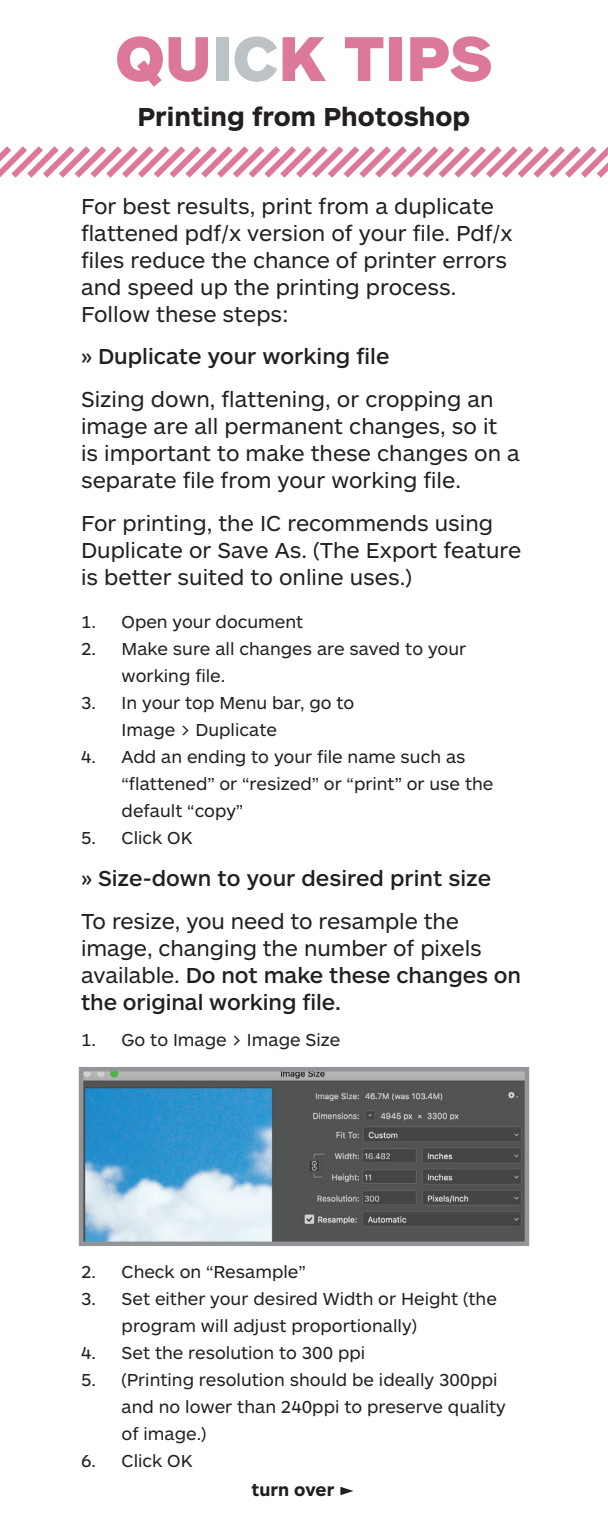
<style>
.page{position:relative;width:608px;height:1539px;background:#fff}
.page>*{position:absolute;margin:0;border:0;box-sizing:border-box;transform-origin:0 0}
.t1{font:900 65.7px "ARS Maquette Pro";color:#dd7998}
.t2{font:700 27px "ARS Maquette Pro";color:#231f20}
.t3{font:22.5px/27px "ARS Maquette Pro";color:#231f20}
.t4{font:500 22.5px "ARS Maquette Pro";color:#231f20}
.t5{font:18px/27px "ARS Maquette Pro";color:#231f20}
.t6{font:700 18px "ARS Maquette Pro";color:#231f20}
.s1{color:#bcc2c6}
.s2{font-weight:500}
.s3{font-weight:300;font-style:italic}
</style>
<div class="page">
<svg style="left:0;top:146px;width:608px;height:32px"></svg>
<img style="left:84px;top:1072px;width:440px;height:169px">
<div style="left:79px;top:1067px;width:450px;height:179px;border:4px solid #939598"></div>
<h1 class="t1" style="left:115px;top:15px;width:379px">QU<span class="s1">IC</span>K TIPS</h1>
<p class="t2" style="left:138px;top:99px;width:334px">Printing from Photoshop</p>
<p class="t3" style="left:81px;top:191px;width:433px">For best results, print from a duplicate flattened pdf/x version of your file. Pdf/x files reduce the chance of printer errors and speed up the printing process.<br>Follow these steps:</p>
<p class="t4" style="left:81px;top:342px;width:310px">» Duplicate your working file</p>
<p class="t3" style="left:81px;top:385px;width:440px">Sizing down, flattening, or cropping an image are all permanent changes, so it is important to make these changes on a separate file from your working file.</p>
<p class="t3" style="left:81px;top:509px;width:442px">For printing, the IC recommends using<br>Duplicate or Save As. (The Export feature is better suited to online uses.)</p>
<p class="t5" style="left:81px;top:607px;width:224px">1. Open your document</p>
<p class="t5" style="left:122px;top:634px;width:346px;text-indent:-40px">2. Make sure all changes are saved to your working file.</p>
<p class="t5" style="left:122px;top:688px;width:234px;text-indent:-40px">3. In your top Menu bar, go to<br>Image &gt; Duplicate</p>
<p class="t5" style="left:122px;top:742px;width:373px;text-indent:-40px">4. Add an ending to your file name such as “flattened” or “resized” or “print” or use the default “copy”</p>
<p class="t5" style="left:81px;top:823px;width:113px">5. Click OK</p>
<p class="t4" style="left:81px;top:864px;width:411px">» Size-down to your desired print size</p>
<p class="t3" style="left:81px;top:907px;width:441px">To resize, you need to resample the image, changing the number of pixels available. <span class="s2">Do not make these changes on the original working file.</span></p>
<p class="t5" style="left:81px;top:1026px;width:261px">1. Go to Image &gt; Image Size</p>
<p class="t5" style="left:81px;top:1257px;width:226px">2. Check on “Resample”</p>
<p class="t5" style="left:122px;top:1284px;width:376px;text-indent:-40px">3. Set either your desired Width or Height (the program will adjust proportionally)</p>
<p class="t5" style="left:81px;top:1338px;width:285px">4. Set the resolution to 300 ppi</p>
<p class="t5" style="left:122px;top:1365px;width:386px;text-indent:-40px">5. (Printing resolution should be ideally 300ppi and no lower than 240ppi to preserve quality of image.)</p>
<p class="t5" style="left:81px;top:1446px;width:113px">6. Click OK</p>
<p class="t6" style="left:251px;top:1478px;width:104px">turn over <span class="s3">►</span></p>
</div>
